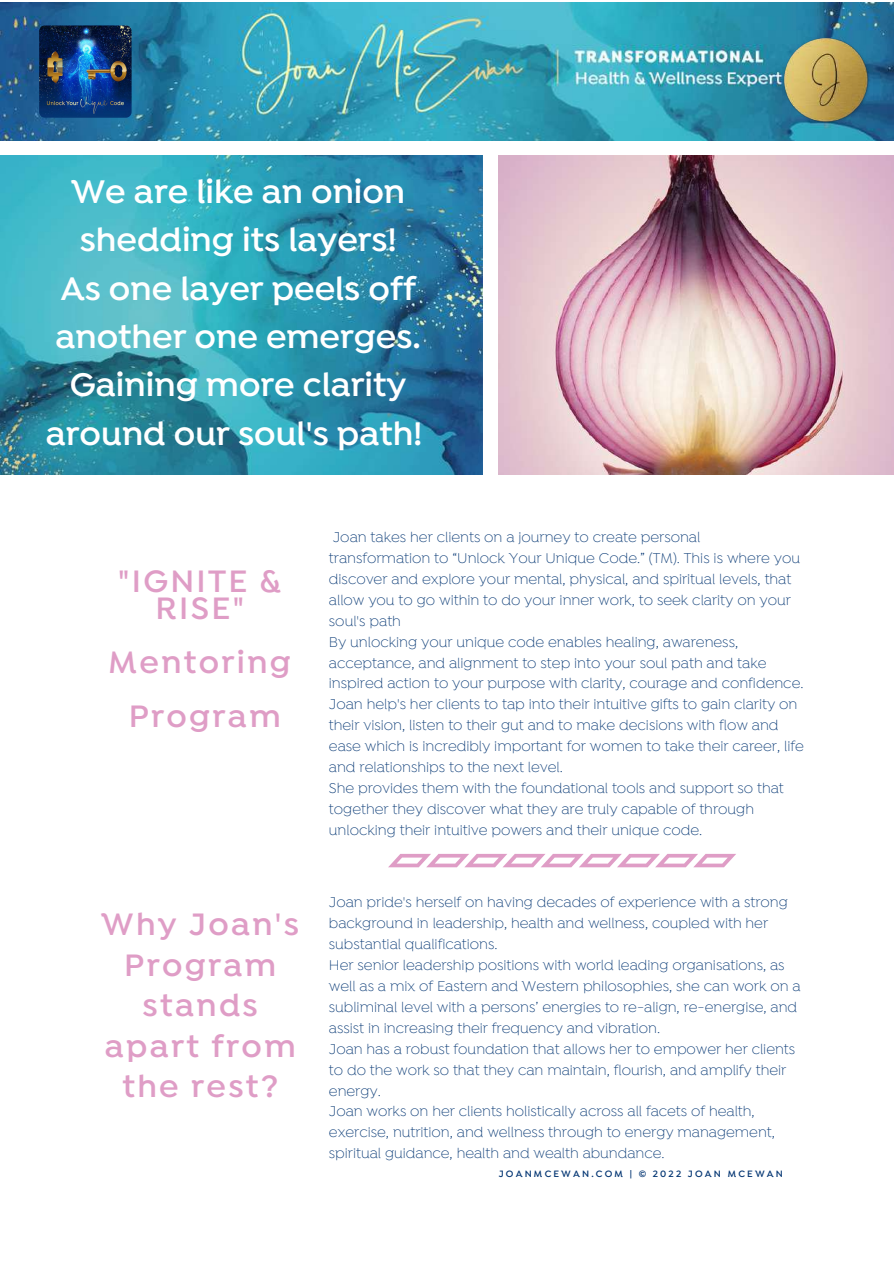
<style>
.page{position:relative;width:894px;height:1264px;background:#fff}
.page>*{position:absolute;margin:0;border:0;box-sizing:border-box;transform-origin:0 0}
.t1{font:600 34.8px/48.4px "Isidora";color:#fff;text-align:center}
.t2{font:600 33px/40.5px "Isidora";letter-spacing:.07em;color:#df9dc6;text-align:center}
.t3{font:300 15px/20.9px "Isidora";color:#043673}
.t4{font:600 9.75px "Isidora";letter-spacing:.22em;color:#043673}
</style>
<div class="page">
<img style="left:0;top:156px;width:482px;height:318px">
<img style="left:0;top:3px;width:893px;height:137px">
<img style="left:782px;top:37px;width:88px;height:87px">
<svg style="left:388px;top:853px;width:348px;height:14px"></svg>
<img style="left:39px;top:25px;width:92px;height:93px;border-radius:6px">
<img style="left:498px;top:156px;width:395px;height:318px">
<h1 class="t1" style="left:46px;top:170px;width:378px">We are like an onion shedding its layers!<br>As one layer peels off another one emerges.<br>Gaining more clarity around our soul's path!</h1>
<h2 class="t2" style="left:118px;top:569px;width:164px;line-height:27px">"IGNITE &amp;<br>RISE"</h2>
<h2 class="t2" style="left:108px;top:637px;width:184px;line-height:54px">Mentoring<br>Program</h2>
<h2 class="t2" style="left:101px;top:906px;width:199px">Why Joan's<br>Program stands apart from the rest?</h2>
<p class="t3" style="left:329px;top:528px;width:476px">Joan takes her clients on a journey to create personal<br>transformation to “Unlock Your Unique Code.” (TM). This is where you discover and explore your mental, physical, and spiritual levels, that allow you to go within to do your inner work, to seek clarity on your soul's path<br>By unlocking your unique code enables healing, awareness, acceptance, and alignment to step into your soul path and take inspired action to your purpose with clarity, courage and confidence.<br>Joan help's her clients to tap into their intuitive gifts to gain clarity on their vision, listen to their gut and to make decisions with flow and ease which is incredibly important for women to take their career, life and relationships to the next level.<br>She provides them with the foundational tools and support so that together they discover what they are truly capable of through unlocking their intuitive powers and their unique code.</p>
<p class="t3" style="left:329px;top:893px;width:473px">Joan pride's herself on having decades of experience with a strong background in leadership, health and wellness, coupled with her substantial qualifications.<br>Her senior leadership positions with world leading organisations, as well as a mix of Eastern and Western philosophies, she can work on a subliminal level with a persons’ energies to re-align, re-energise, and assist in increasing their frequency and vibration.<br>Joan has a robust foundation that allows her to empower her clients to do the work so that they can maintain, flourish, and amplify their energy.<br>Joan works on her clients holistically across all facets of health, exercise, nutrition, and wellness through to energy management, spiritual guidance, health and wealth abundance.</p>
<p class="t4" style="left:498px;top:1168px;width:286px">JOANMCEWAN.COM | © 2022 JOAN MCEWAN</p>
</div>
